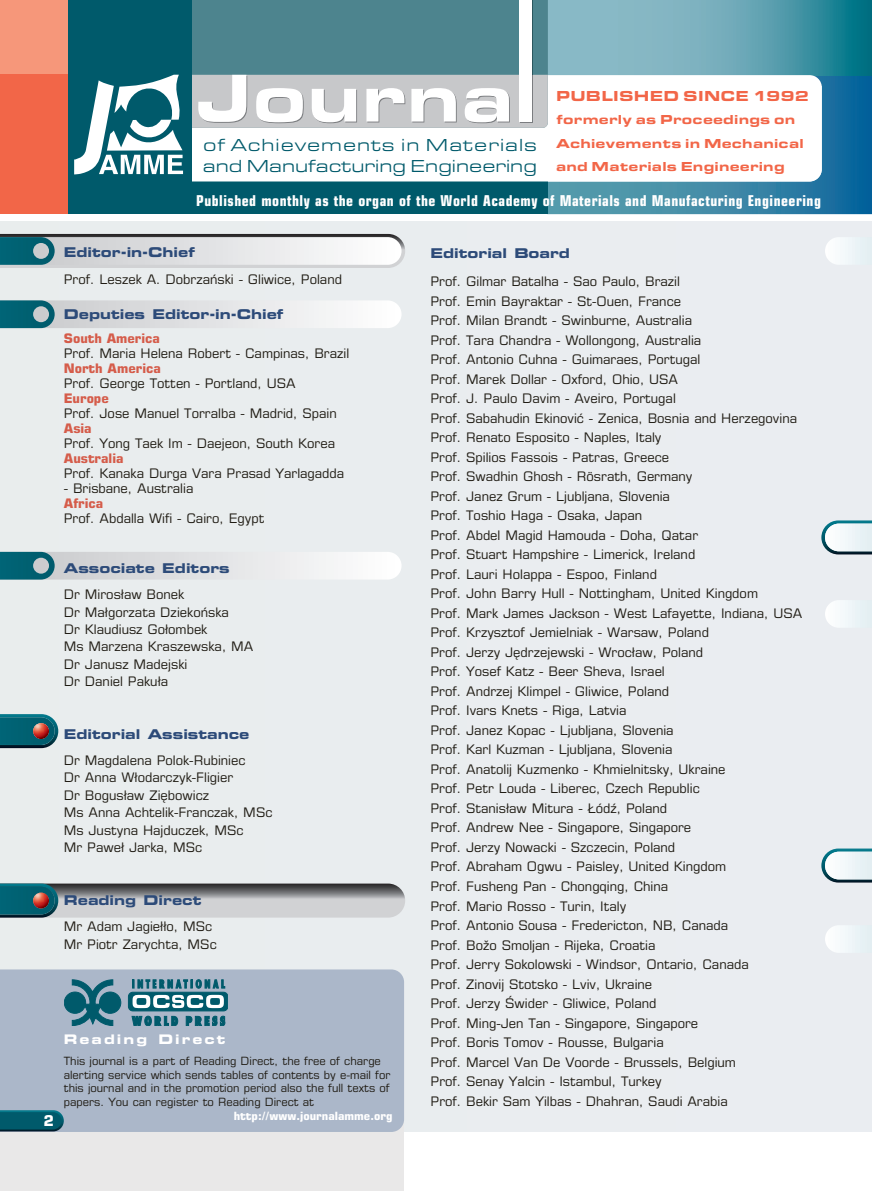
<style>
.page{position:relative;width:872px;height:1191px;background:#fff}
.page>*{position:absolute;margin:0;border:0;box-sizing:border-box;transform-origin:0 0}
.t1{font:18px/21.6px "Eurostile TCE Regu Exte";color:#005a6b}
.t2{font:700 condensed 15px "Eurostile LT Pro";letter-spacing:.035em;color:#fff}
.t3{font:15px "Eurostile TCE Blac Exte";letter-spacing:.015em;color:#f26648}
.t4{font:700 15px "Eurostile LT Pro";color:#fff}
.t5{font:13.5px "Eurostile LT Pro Bold Ex 2";color:#2d4b79}
.t6{font:13.5px/23.2px "Eurostile TCE Blac Exte";letter-spacing:.015em;color:#f26648}
.t7{font:13.2px/19.5px "Eurostile LT Pro";color:#201c14}
.t8{font:700 13.2px "Eurostile LT Pro";color:#d55c4a}
.t9{font:13.2px "Eurostile LT Pro Bold Ex 2";letter-spacing:.16em;color:#fff}
.t10{font:11.4px/13.6px "Eurostile LT Pro";color:#201c14}
.t11{font:700 11.4px "Eurostile LT Pro";color:#fff}
</style>
<div class="page">
<div style="left:0;top:221px;width:872px;height:910px;background:#eaedf0"></div>
<div style="left:0;top:1092px;width:404px;height:99px;background:#e9e8e8"></div>
<div style="left:0;top:969px;width:404px;height:163px;background:#abb7c9"></div>
<svg style="left:825px;top:237px;width:23px;height:28px"></svg>
<img style="left:0;top:1110px;width:64px;height:21px">
<svg style="left:0;top:1112px;width:62px;height:17px"></svg>
<svg style="left:547px;top:75px;width:325px;height:139px;background:#2f7ea4"></svg>
<div style="left:0;top:0;width:547px;height:214px;background:#005a6b"></div>
<svg style="left:548px;top:0;width:324px;height:75px;background:#64a5b4"></svg>
<div style="left:79px;top:75px;width:742px;height:106px;background:#fff;border-radius:12px"></div>
<div style="left:69px;top:68px;width:123px;height:125px;background:#005a6b"></div>
<div style="left:192px;top:0;width:356px;height:75px;background:#4d848e"></div>
<div style="left:520px;top:0;width:12px;height:75px;background:#fff"></div>
<svg style="left:192px;top:75px;width:356px;height:53px"></svg>
<div style="left:519px;top:0;width:12px;height:122px;background:#fff"></div>
<svg style="left:74px;top:75px;width:109px;height:100px"></svg>
<div style="left:0;top:0;width:68px;height:214px;background:#f26648"></div>
<div style="left:0;top:0;width:68px;height:74px;background:#f6977a"></div>
<svg style="left:64px;top:979px;width:57px;height:46px;background:#468091"></svg>
<svg style="left:132px;top:979px;width:93px;height:9px"></svg>
<svg style="left:132px;top:1016px;width:46px;height:9px"></svg>
<svg style="left:186px;top:1016px;width:39px;height:9px"></svg>
<svg style="left:128px;top:992px;width:100px;height:19px"></svg>
<div style="left:128px;top:992px;width:100px;height:19px;border:1px solid #005a6b;border-radius:4px"></div>
<svg style="left:133px;top:994px;width:91px;height:14px"></svg>
<img style="left:821px;top:520px;width:51px;height:34px">
<svg style="left:825px;top:523px;width:47px;height:28px"></svg>
<svg style="left:825px;top:600px;width:23px;height:28px"></svg>
<img style="left:821px;top:848px;width:51px;height:34px">
<svg style="left:825px;top:851px;width:47px;height:28px"></svg>
<svg style="left:825px;top:925px;width:23px;height:28px"></svg>
<img style="left:0;top:234px;width:405px;height:34px">
<svg style="left:0;top:237px;width:401px;height:28px"></svg>
<svg style="left:0;top:300px;width:401px;height:28px"></svg>
<svg style="left:0;top:552px;width:401px;height:27px"></svg>
<img style="left:0;top:714px;width:58px;height:34px">
<svg style="left:0;top:717px;width:55px;height:28px"></svg>
<img style="left:33px;top:723px;width:16px;height:16px;border-radius:50%">
<img style="left:58px;top:883px;width:347px;height:34px">
<img style="left:0;top:883px;width:58px;height:34px">
<svg style="left:0;top:886px;width:55px;height:28px"></svg>
<img style="left:33px;top:892px;width:16px;height:16px;border-radius:50%">
<p class="t3" style="left:556px;top:87px;width:255px">PUBLISHED SINCE 1992</p>
<p class="t6" style="left:556px;top:108px;width:249px">formerly as Proceedings on<br>Achievements in Mechanical and Materials Engineering</p>
<p class="t2" style="left:196px;top:195px;width:626px">Published monthly as the organ of the World Academy of Materials and Manufacturing Engineering</p>
<h1 class="t1" style="left:203px;top:133px;width:336px">of Achievements in Materials and Manufacturing Engineering</h1>
<p class="t5" style="left:64px;top:247px;width:133px">Editor-in-Chief</p>
<p class="t7" style="left:64px;top:270px;width:280px">Prof. Leszek A. Dobrzański - Gliwice, Poland</p>
<p class="t5" style="left:64px;top:309px;width:221px">Deputies Editor-in-Chief</p>
<p class="t8" style="left:64px;top:333px;width:98px">South America</p>
<p class="t7" style="left:64px;top:344px;width:287px">Prof. Maria Helena Robert - Campinas, Brazil</p>
<p class="t8" style="left:64px;top:363px;width:99px">North America</p>
<p class="t7" style="left:64px;top:374px;width:233px">Prof. George Totten - Portland, USA</p>
<p class="t8" style="left:64px;top:393px;width:47px">Europe</p>
<p class="t7" style="left:64px;top:404px;width:274px">Prof. Jose Manuel Torralba - Madrid, Spain</p>
<p class="t8" style="left:64px;top:423px;width:29px">Asia</p>
<p class="t7" style="left:64px;top:434px;width:273px">Prof. Yong Taek Im - Daejeon, South Korea</p>
<p class="t8" style="left:64px;top:453px;width:61px">Australia</p>
<p class="t7" style="left:64px;top:464px;width:282px">Prof. Kanaka Durga Vara Prasad Yarlagadda</p>
<p class="t7" style="left:64px;top:479px;width:131px">- Brisbane, Australia</p>
<p class="t8" style="left:64px;top:498px;width:41px">Africa</p>
<p class="t7" style="left:64px;top:509px;width:202px">Prof. Abdalla Wifi - Cairo, Egypt</p>
<p class="t5" style="left:64px;top:563px;width:167px">Associate Editors</p>
<p class="t7" style="left:64px;top:587px;width:191px;line-height:17.4px">Dr Mirosław Bonek<br>Dr Małgorzata Dziekońska<br>Dr Klaudiusz Gołombek<br>Ms Marzena Kraszewska, MA<br>Dr Janusz Madejski<br>Dr Daniel Pakuła</p>
<p class="t5" style="left:64px;top:729px;width:187px">Editorial Assistance</p>
<p class="t7" style="left:64px;top:753px;width:210px;line-height:17.4px">Dr Magdalena Polok-Rubiniec<br>Dr Anna Włodarczyk-Fligier<br>Dr Bogusław Ziębowicz<br>Ms Anna Achtelik-Franczak, MSc<br>Ms Justyna Hajduczek, MSc<br>Mr Paweł Jarka, MSc</p>
<p class="t5" style="left:64px;top:895px;width:139px">Reading Direct</p>
<p class="t7" style="left:64px;top:918px;width:154px;line-height:17.5px">Mr Adam Jagiełło, MSc<br>Mr Piotr Zarychta, MSc</p>
<p class="t4" style="left:44px;top:1115px;width:12px">2</p>
<p class="t9" style="left:64px;top:1034px;width:163px">Reading Direct</p>
<p class="t10" style="left:64px;top:1055px;width:328px">This journal is a part of Reading Direct, the free of charge alerting service which sends tables of contents by e-mail for this journal and in the promotion period also the full texts of papers. You can register to Reading Direct at</p>
<p class="t11" style="left:234px;top:1111px;width:160px">http://www.journalamme.org</p>
<p class="t5" style="left:430px;top:248px;width:141px">Editorial Board</p>
<p class="t7" style="left:430px;top:273px;width:373px">Prof. Gilmar Batalha - Sao Paulo, Brazil<br>Prof. Emin Bayraktar - St-Ouen, France<br>Prof. Milan Brandt - Swinburne, Australia<br>Prof. Tara Chandra - Wollongong, Australia<br>Prof. Antonio Cuhna - Guimaraes, Portugal<br>Prof. Marek Dollar - Oxford, Ohio, USA<br>Prof. J. Paulo Davim - Aveiro, Portugal<br>Prof. Sabahudin Ekinović - Zenica, Bosnia and Herzegovina Prof. Renato Esposito - Naples, Italy<br>Prof. Spilios Fassois - Patras, Greece<br>Prof. Swadhin Ghosh - Rösrath, Germany<br>Prof. Janez Grum - Ljubljana, Slovenia<br>Prof. Toshio Haga - Osaka, Japan<br>Prof. Abdel Magid Hamouda - Doha, Qatar<br>Prof. Stuart Hampshire - Limerick, Ireland<br>Prof. Lauri Holappa - Espoo, Finland<br>Prof. John Barry Hull - Nottingham, United Kingdom<br>Prof. Mark James Jackson - West Lafayette, Indiana, USA Prof. Krzysztof Jemielniak - Warsaw, Poland<br>Prof. Jerzy Jędrzejewski - Wrocław, Poland<br>Prof. Yosef Katz - Beer Sheva, Israel<br>Prof. Andrzej Klimpel - Gliwice, Poland<br>Prof. Ivars Knets - Riga, Latvia<br>Prof. Janez Kopac - Ljubljana, Slovenia<br>Prof. Karl Kuzman - Ljubljana, Slovenia<br>Prof. Anatolij Kuzmenko - Khmielnitsky, Ukraine<br>Prof. Petr Louda - Liberec, Czech Republic<br>Prof. Stanisław Mitura - Łódź, Poland<br>Prof. Andrew Nee - Singapore, Singapore<br>Prof. Jerzy Nowacki - Szczecin, Poland<br>Prof. Abraham Ogwu - Paisley, United Kingdom<br>Prof. Fusheng Pan - Chongqing, China<br>Prof. Mario Rosso - Turin, Italy<br>Prof. Antonio Sousa - Fredericton, NB, Canada<br>Prof. Božo Smoljan - Rijeka, Croatia<br>Prof. Jerry Sokolowski - Windsor, Ontario, Canada<br>Prof. Zinovij Stotsko - Lviv, Ukraine<br>Prof. Jerzy Świder - Gliwice, Poland<br>Prof. Ming-Jen Tan - Singapore, Singapore<br>Prof. Boris Tomov - Rousse, Bulgaria<br>Prof. Marcel Van De Voorde - Brussels, Belgium<br>Prof. Senay Yalcin - Istambul, Turkey<br>Prof. Bekir Sam Yilbas - Dhahran, Saudi Arabia</p>
</div>
